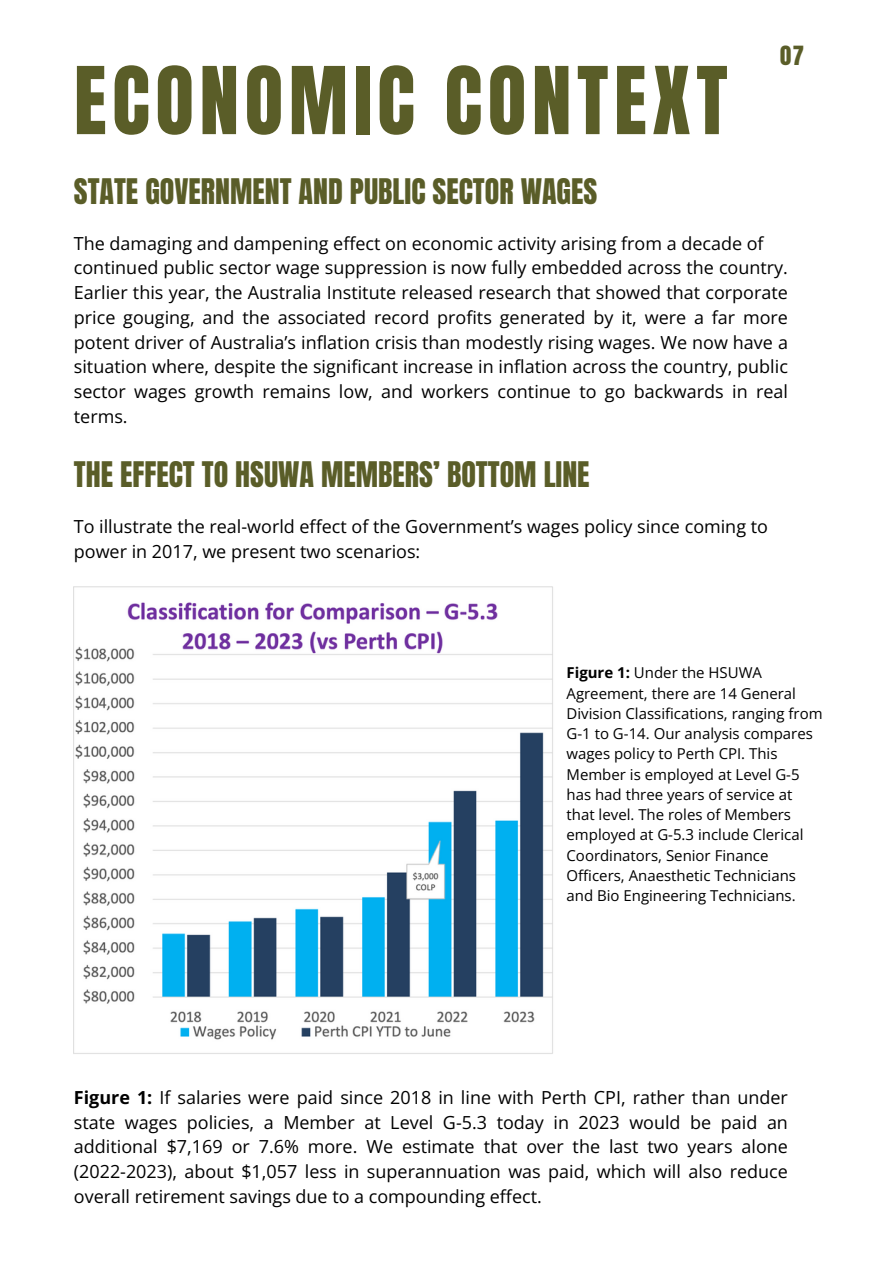
<style>
.page{position:relative;width:893px;height:1264px;background:#fff}
.page>*{position:absolute;margin:0;border:0;box-sizing:border-box;transform-origin:0 0}
.t1{font:79.35px "Anton";letter-spacing:.07em;color:#5a5d28}
.t2{font:30px "Anton";color:#5a5d28}
.t3{font:22.5px "Anton";color:#5a5d28}
.t4{font:18px/24.8px "Open Sans";color:#000;text-align:justify}
.t5{font:15px/20.2px "Open Sans";color:#000}
.s1{font-weight:700}
</style>
<div class="page">
<img style="left:74px;top:586px;width:479px;height:468px">
<p class="t1" style="left:74px;top:44px;width:655px">ECONOMIC CONTEXT</p>
<p class="t2" style="left:74px;top:170px;width:525px">STATE GOVERNMENT AND PUBLIC SECTOR WAGES</p>
<p class="t3" style="left:780px;top:40px;width:25px">07</p>
<p class="t4" style="left:74px;top:230px;width:691px">The damaging and dampening effect on economic activity arising from a decade of</p>
<p class="t4" style="left:74px;top:255px;width:715px">continued public sector wage suppression is now fully embedded across the country.<br>Earlier this year, the Australia Institute released research that showed that corporate price gouging, and the associated record profits generated by it, were a far more potent driver of Australia’s inflation crisis than modestly rising wages. We now have a situation where, despite the significant increase in inflation across the country, public sector wages growth remains low, and workers continue to go backwards in real terms.</p>
<p class="t2" style="left:74px;top:453px;width:517px">THE EFFECT TO HSUWA MEMBERS’ BOTTOM LINE</p>
<p class="t4" style="left:74px;top:514px;width:695px">To illustrate the real-world effect of the Government’s wages policy since coming to power in 2017, we present two scenarios:</p>
<p class="t5" style="left:566px;top:662px;width:257px"><span class="s1">Figure 1:</span> Under the HSUWA<br>Agreement, there are 14 General<br>Division Classifications, ranging from<br>G-1 to G-14. Our analysis compares wages policy to Perth CPI. This<br>Member is employed at Level G-5 has had three years of service at that level. The roles of Members employed at G-5.3 include Clerical<br>Coordinators, Senior Finance<br>Officers, Anaesthetic Technicians and Bio Engineering Technicians.</p>
<p class="t4" style="left:74px;top:1084px;width:715px"><span class="s1">Figure 1:</span> If salaries were paid since 2018 in line with Perth CPI, rather than under state wages policies, a Member at Level G-5.3 today in 2023 would be paid an additional $7,169 or 7.6% more. We estimate that over the last two years alone (2022-2023), about $1,057 less in superannuation was paid, which will also reduce overall retirement savings due to a compounding effect.</p>
</div>
